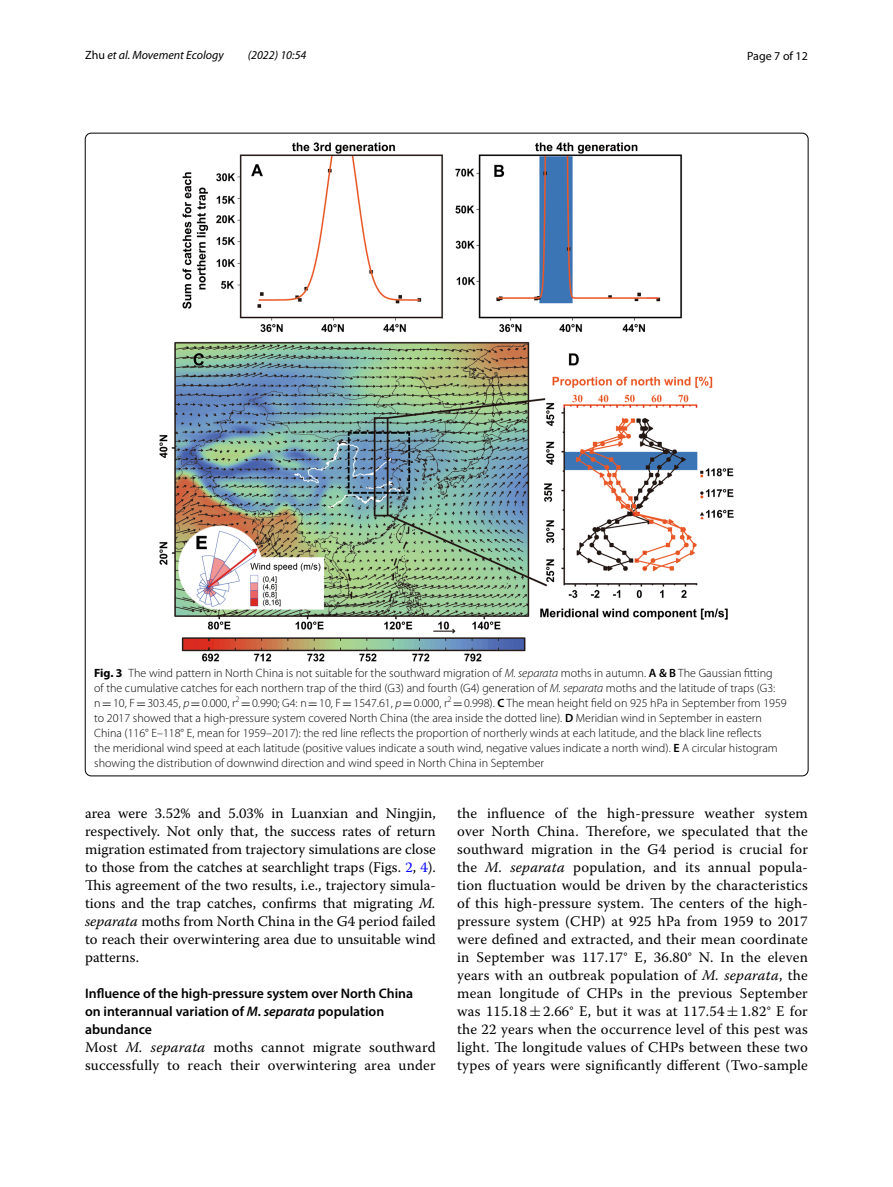
<style>
.page{position:relative;width:893px;height:1187px;background:#fff}
.page>*{position:absolute;margin:0;border:0;box-sizing:border-box;transform-origin:0 0}
.t1{font:14.7px/18px "Warnock Pro";letter-spacing:.015em;color:#000;text-align:justify}
.t2{font:600 13.8px/18px "Myriad Pro";color:#000}
.t3{font:300 12px/15px "Myriad Pro";color:#000}
.t4{font:italic 12px "Myriad Pro";color:#000}
.t5{font:12px "Myriad Pro";color:#000}
.s1{font-style:normal}
.s2{font-weight:700}
.s3{font-style:italic}
.s4{font-weight:600}
.s5{font-family:"MTSY";font-weight:400}
.s6{color:#00f}
.s7{font-family:"MTSY"}
</style>
<div class="page">
<img style="left:160px;top:142px;width:574px;height:519px">
<p class="t4" style="left:85px;top:48px;width:140px"><span class="s1">Zhu</span> et al. Movement Ecology</p>
<p class="t4" style="left:248px;top:48px;width:60px">(2022) 10:54</p>
<p class="t5" style="left:747px;top:48px;width:62px">Page 7 of 12</p>
<p class="t3" style="left:94px;top:665px;width:694px"><span class="s2">Fig. 3</span> The wind pattern in North China is not suitable for the southward migration of <span class="s3">M. separata</span> moths in autumn. <span class="s4">A &amp; B</span> The Gaussian fitting<br>of the cumulative catches for each northern trap of the third (G3) and fourth (G4) generation of <span class="s3">M. separata</span> moths and the latitude of traps (G3: n<span class="s5">=</span>10, F<span class="s5">=</span>303.45, <span class="s3">p</span><span class="s5">=</span>0.000, r<sup>2</sup> <span class="s5">=</span>0.990; G4: n<span class="s5">=</span>10, F<span class="s5">=</span>1547.61, <span class="s3">p</span><span class="s5">=</span>0.000, r<sup>2</sup> <span class="s5">=</span>0.998). <span class="s4">C</span> The mean height field on 925 hPa in September from 1959 to 2017 showed that a high-pressure system covered North China (the area inside the dotted line). <span class="s4">D</span> Meridian wind in September in eastern China (116° E–118° E, mean for 1959–2017): the red line reflects the proportion of northerly winds at each latitude, and the black line reflects<br>the meridional wind speed at each latitude (positive values indicate a south wind, negative values indicate a north wind). <span class="s4">E</span> A circular histogram showing the distribution of downwind direction and wind speed in North China in September</p>
<p class="t1" style="left:85px;top:804px;width:352px">area were 3.52% and 5.03% in Luanxian and Ningjin, respectively. Not only that, the success rates of return migration estimated from trajectory simulations are close to those from the catches at searchlight traps (Figs. <span class="s6">2</span>, <span class="s6">4</span>).<br>This agreement of the two results, i.e., trajectory simula&shy;tions and the trap catches, confirms that migrating <span class="s3">M. separata</span> moths from North China in the G4 period failed to reach their overwintering area due to unsuitable wind patterns.</p>
<p class="t2" style="left:85px;top:984px;width:330px">Influence of the high‑pressure system over North China on interannual variation of <span class="s3">M. separata</span> population abundance</p>
<p class="t1" style="left:85px;top:1038px;width:352px">Most <span class="s3">M. separata</span> moths cannot migrate southward successfully to reach their overwintering area under</p>
<p class="t1" style="left:457px;top:804px;width:352px">the influence of the high-pressure weather system over North China. Therefore, we speculated that the southward migration in the G4 period is crucial for the <span class="s3">M. separata</span> population, and its annual popula&shy;tion fluctuation would be driven by the characteristics of this high-pressure system. The centers of the high&shy;pressure system (CHP) at 925 hPa from 1959 to 2017 were defined and extracted, and their mean coordinate in September was 117.17° E, 36.80° N. In the eleven years with an outbreak population of <span class="s3">M. separata</span>, the mean longitude of CHPs in the previous September was 115.18<span class="s7">±</span>2.66° E, but it was at 117.54<span class="s7">±</span>1.82° E for the 22 years when the occurrence level of this pest was light. The longitude values of CHPs between these two types of years were significantly different (Two-sample</p>
</div>
